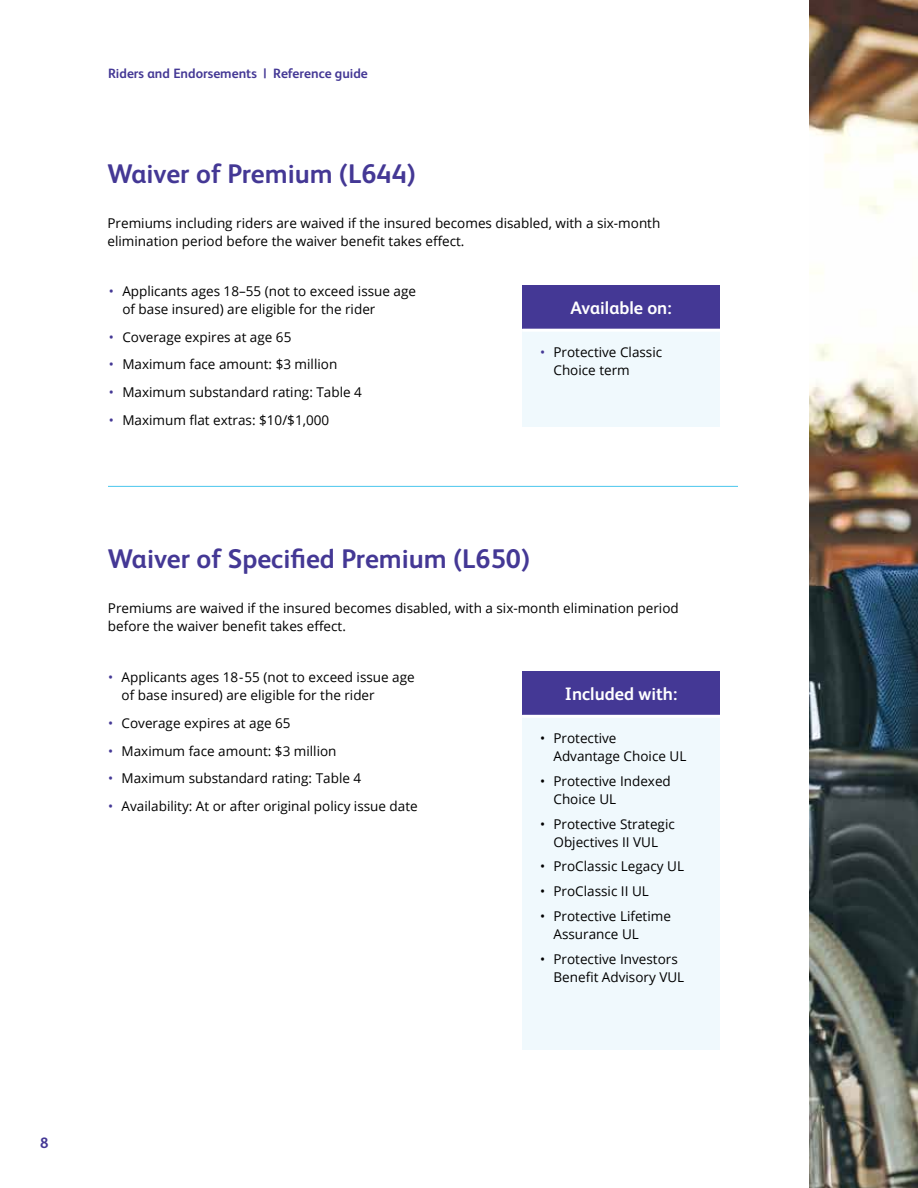
<style>
.page{position:relative;width:918px;height:1188px;background:#fff}
.page>*{position:absolute;margin:0;border:0;box-sizing:border-box;transform-origin:0 0}
.t1{font:700 27px "FS Albert Pro";color:#443895}
.t2{font:700 18px "FS Albert Pro";color:#fff}
.t3{font:700 15px "FS Albert Pro";color:#443895}
.t4{font:13.5px/18px "Open Sans";color:#000}
.t5{font:700 13.5px "FS Albert Pro";color:#443895}
.s1{color:#443895}
</style>
<div class="page">
<img style="left:810px;top:0;width:108px;height:1188px">
<div style="left:522px;top:286px;width:198px;height:141px;background:#f0f9fd"></div>
<div style="left:522px;top:286px;width:198px;height:43px;background:#443895"></div>
<hr style="left:522px;top:329px;width:198px;height:3px;background:#fff">
<div style="left:522px;top:672px;width:198px;height:378px;background:#f0f9fd"></div>
<div style="left:522px;top:672px;width:198px;height:43px;background:#443895"></div>
<hr style="left:522px;top:715px;width:198px;height:3px;background:#fff">
<hr style="left:108px;top:486px;width:630px;height:1px;background:#49c7ed">
<p class="t5" style="left:108px;top:64px;width:261px">Riders and Endorsements | Reference guide</p>
<h1 class="t1" style="left:108px;top:155px;width:310px">Waiver of Premium (L644)</h1>
<p class="t4" style="left:108px;top:214px;width:554px">Premiums including riders are waived if the insured becomes disabled, with a six-month elimination period before the waiver benefit takes effect.</p>
<p class="t4" style="left:122px;top:282px;width:295px;text-indent:-14px"><span class="s1">•</span> Applicants ages 18–55 (not to exceed issue age of base insured) are eligible for the rider</p>
<p class="t4" style="left:109px;top:327px;width:184px"><span class="s1">•</span> Coverage expires at age 65</p>
<p class="t4" style="left:109px;top:355px;width:230px"><span class="s1">•</span> Maximum face amount: $3 million</p>
<p class="t4" style="left:109px;top:383px;width:255px"><span class="s1">•</span> Maximum substandard rating: Table 4</p>
<p class="t4" style="left:109px;top:411px;width:222px"><span class="s1">•</span> Maximum flat extras: $10/$1,000</p>
<h2 class="t2" style="left:571px;top:295px;width:103px">Available on:</h2>
<p class="t4" style="left:554px;top:343px;width:110px;text-indent:-14px"><span class="s1">•</span> Protective Classic<br>Choice term</p>
<h1 class="t1" style="left:108px;top:540px;width:423px">Waiver of Specified Premium (L650)</h1>
<p class="t4" style="left:108px;top:599px;width:572px">Premiums are waived if the insured becomes disabled, with a six-month elimination period before the waiver benefit takes effect.</p>
<p class="t4" style="left:122px;top:668px;width:295px;text-indent:-14px"><span class="s1">•</span> Applicants ages 18-55 (not to exceed issue age of base insured) are eligible for the rider</p>
<p class="t4" style="left:108px;top:714px;width:184px"><span class="s1">•</span> Coverage expires at age 65</p>
<p class="t4" style="left:108px;top:741px;width:230px"><span class="s1">•</span> Maximum face amount: $3 million</p>
<p class="t4" style="left:108px;top:769px;width:255px"><span class="s1">•</span> Maximum substandard rating: Table 4</p>
<p class="t4" style="left:108px;top:797px;width:311px"><span class="s1">•</span> Availability: At or after original policy issue date</p>
<h2 class="t2" style="left:565px;top:681px;width:114px">Included with:</h2>
<p class="t4" style="left:554px;top:729px;width:134px;text-indent:-14px">• Protective<br>Advantage Choice UL</p>
<p class="t4" style="left:554px;top:772px;width:119px;text-indent:-14px">• Protective Indexed<br>Choice UL</p>
<p class="t4" style="left:540px;top:814px;width:136px;text-align:center">• Protective Strategic<br>Objectives II VUL</p>
<p class="t4" style="left:540px;top:857px;width:146px">• ProClassic Legacy UL</p>
<p class="t4" style="left:540px;top:882px;width:110px">• ProClassic II UL</p>
<p class="t4" style="left:554px;top:907px;width:119px;text-indent:-14px">• Protective Lifetime<br>Assurance UL</p>
<p class="t4" style="left:554px;top:949px;width:132px;text-indent:-14px">• Protective Investors<br>Benefit Advisory VUL</p>
<p class="t3" style="left:40px;top:1132px;width:10px">8</p>
</div>
